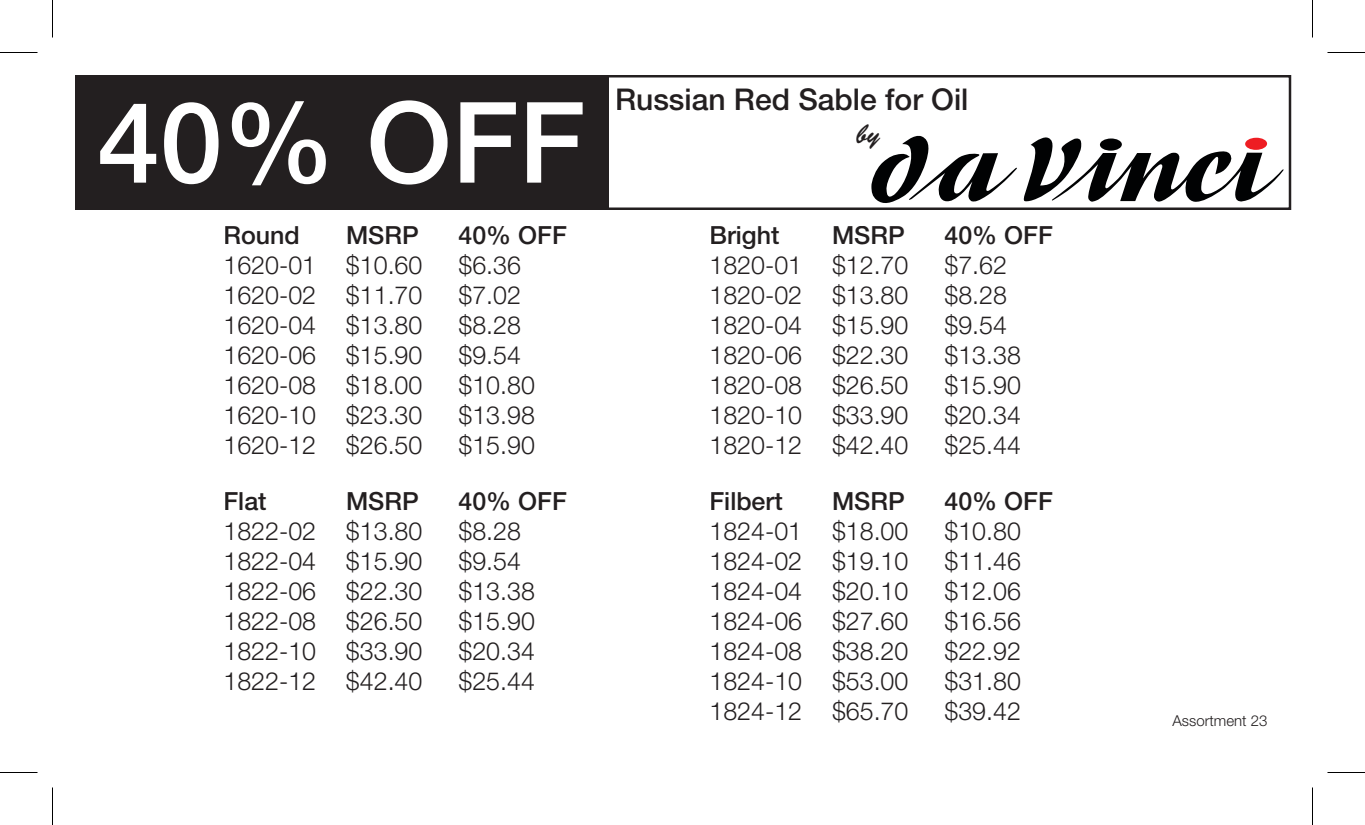
<style>
.page{position:relative;width:1365px;height:825px;background:#fff}
.page>*{position:absolute;margin:0;border:0;box-sizing:border-box;transform-origin:0 0}
.t1{font:500 112.5px "Helvetica Neue";color:#fff}
.t2{font:500 30px "Helvetica Neue";color:#231f20}
.t3{font:27.5px "Brush Script Std";color:#231f20}
.t4{font:300 25px "Helvetica Neue";color:#231f20}
.t5{font:500 25px "Helvetica Neue";color:#231f20}
.t6{font:300 15px "Helvetica Neue";color:#231f20}
</style>
<div class="page">
<svg style="left:75px;top:75px;width:1216px;height:135px;fill:#231f20"></svg>
<svg style="left:871px;top:133px;width:146px;height:72px"></svg>
<svg style="left:1023px;top:137px;width:261px;height:66px"></svg>
<div style="left:1100px;top:138px;width:22px;height:13px;background:#010203;border-radius:50%"></div>
<div style="left:1245px;top:138px;width:22px;height:12px;background:#ee1d23;border-radius:50%"></div>
<hr style="left:0;top:52px;width:38px;height:1px;background:#000">
<hr style="left:1328px;top:52px;width:37px;height:1px;background:#000">
<hr style="left:0;top:772px;width:38px;height:1px;background:#000">
<hr style="left:1328px;top:772px;width:37px;height:1px;background:#000">
<hr style="left:52px;top:0;width:1px;height:38px;background:#000">
<hr style="left:52px;top:788px;width:1px;height:37px;background:#000">
<hr style="left:1312px;top:0;width:1px;height:38px;background:#000">
<hr style="left:1312px;top:788px;width:1px;height:37px;background:#000">
<h1 class="t1" style="left:98px;top:76px;width:489px">40% OFF</h1>
<p class="t5" style="left:224px;top:221px;width:78px">Round</p>
<p class="t5" style="left:346px;top:221px;width:74px">MSRP</p>
<p class="t5" style="left:459px;top:221px;width:110px">40% OFF</p>
<p class="t4" style="left:223px;top:250px;width:200px">1620-01 $10.60</p>
<p class="t4" style="left:458px;top:250px;width:64px">$6.36</p>
<p class="t4" style="left:223px;top:280px;width:200px">1620-02 $11.70</p>
<p class="t4" style="left:458px;top:280px;width:64px">$7.02</p>
<p class="t4" style="left:223px;top:310px;width:200px">1620-04 $13.80</p>
<p class="t4" style="left:458px;top:310px;width:64px">$8.28</p>
<p class="t4" style="left:223px;top:340px;width:200px">1620-06 $15.90</p>
<p class="t4" style="left:458px;top:340px;width:64px">$9.54</p>
<p class="t4" style="left:223px;top:370px;width:200px">1620-08 $18.00</p>
<p class="t4" style="left:458px;top:370px;width:78px">$10.80</p>
<p class="t4" style="left:223px;top:400px;width:200px">1620-10 $23.30</p>
<p class="t4" style="left:458px;top:400px;width:78px">$13.98</p>
<p class="t4" style="left:223px;top:430px;width:200px">1620-12 $26.50</p>
<p class="t4" style="left:458px;top:430px;width:78px">$15.90</p>
<p class="t5" style="left:224px;top:486px;width:45px">Flat</p>
<p class="t5" style="left:346px;top:486px;width:74px">MSRP</p>
<p class="t5" style="left:459px;top:486px;width:110px">40% OFF</p>
<p class="t4" style="left:223px;top:516px;width:200px">1822-02 $13.80</p>
<p class="t4" style="left:458px;top:516px;width:64px">$8.28</p>
<p class="t4" style="left:223px;top:546px;width:200px">1822-04 $15.90</p>
<p class="t4" style="left:458px;top:546px;width:64px">$9.54</p>
<p class="t4" style="left:223px;top:576px;width:200px">1822-06 $22.30</p>
<p class="t4" style="left:458px;top:576px;width:78px">$13.38</p>
<p class="t4" style="left:223px;top:606px;width:200px">1822-08 $26.50</p>
<p class="t4" style="left:458px;top:606px;width:78px">$15.90</p>
<p class="t4" style="left:223px;top:636px;width:200px">1822-10 $33.90</p>
<p class="t4" style="left:458px;top:636px;width:78px">$20.34</p>
<p class="t4" style="left:223px;top:666px;width:200px">1822-12 $42.40</p>
<p class="t4" style="left:458px;top:666px;width:78px">$25.44</p>
<p class="t2" style="left:615px;top:81px;width:355px">Russian Red Sable for Oil</p>
<p class="t3" style="left:856px;top:119px;width:25px">by</p>
<p class="t5" style="left:710px;top:221px;width:71px">Bright</p>
<p class="t5" style="left:832px;top:221px;width:74px">MSRP</p>
<p class="t5" style="left:945px;top:221px;width:110px">40% OFF</p>
<p class="t4" style="left:710px;top:250px;width:200px">1820-01 $12.70</p>
<p class="t4" style="left:944px;top:250px;width:64px">$7.62</p>
<p class="t4" style="left:710px;top:280px;width:200px">1820-02 $13.80</p>
<p class="t4" style="left:944px;top:280px;width:64px">$8.28</p>
<p class="t4" style="left:710px;top:310px;width:200px">1820-04 $15.90</p>
<p class="t4" style="left:944px;top:310px;width:64px">$9.54</p>
<p class="t4" style="left:710px;top:340px;width:200px">1820-06 $22.30</p>
<p class="t4" style="left:944px;top:340px;width:78px">$13.38</p>
<p class="t4" style="left:710px;top:370px;width:200px">1820-08 $26.50</p>
<p class="t4" style="left:944px;top:370px;width:78px">$15.90</p>
<p class="t4" style="left:710px;top:400px;width:200px">1820-10 $33.90</p>
<p class="t4" style="left:944px;top:400px;width:78px">$20.34</p>
<p class="t4" style="left:710px;top:430px;width:200px">1820-12 $42.40</p>
<p class="t4" style="left:944px;top:430px;width:78px">$25.44</p>
<p class="t5" style="left:710px;top:486px;width:75px">Filbert</p>
<p class="t5" style="left:832px;top:486px;width:74px">MSRP</p>
<p class="t5" style="left:945px;top:486px;width:110px">40% OFF</p>
<p class="t4" style="left:710px;top:516px;width:200px">1824-01 $18.00</p>
<p class="t4" style="left:944px;top:516px;width:78px">$10.80</p>
<p class="t4" style="left:710px;top:546px;width:200px">1824-02 $19.10</p>
<p class="t4" style="left:944px;top:546px;width:78px">$11.46</p>
<p class="t4" style="left:710px;top:576px;width:200px">1824-04 $20.10</p>
<p class="t4" style="left:944px;top:576px;width:78px">$12.06</p>
<p class="t4" style="left:710px;top:606px;width:200px">1824-06 $27.60</p>
<p class="t4" style="left:944px;top:606px;width:78px">$16.56</p>
<p class="t4" style="left:710px;top:636px;width:200px">1824-08 $38.20</p>
<p class="t4" style="left:944px;top:636px;width:78px">$22.92</p>
<p class="t4" style="left:710px;top:666px;width:200px">1824-10 $53.00</p>
<p class="t4" style="left:944px;top:666px;width:78px">$31.80</p>
<p class="t4" style="left:710px;top:696px;width:200px">1824-12 $65.70</p>
<p class="t4" style="left:944px;top:696px;width:78px">$39.42</p>
<p class="t6" style="left:1172px;top:711px;width:97px">Assortment 23</p>
</div>
